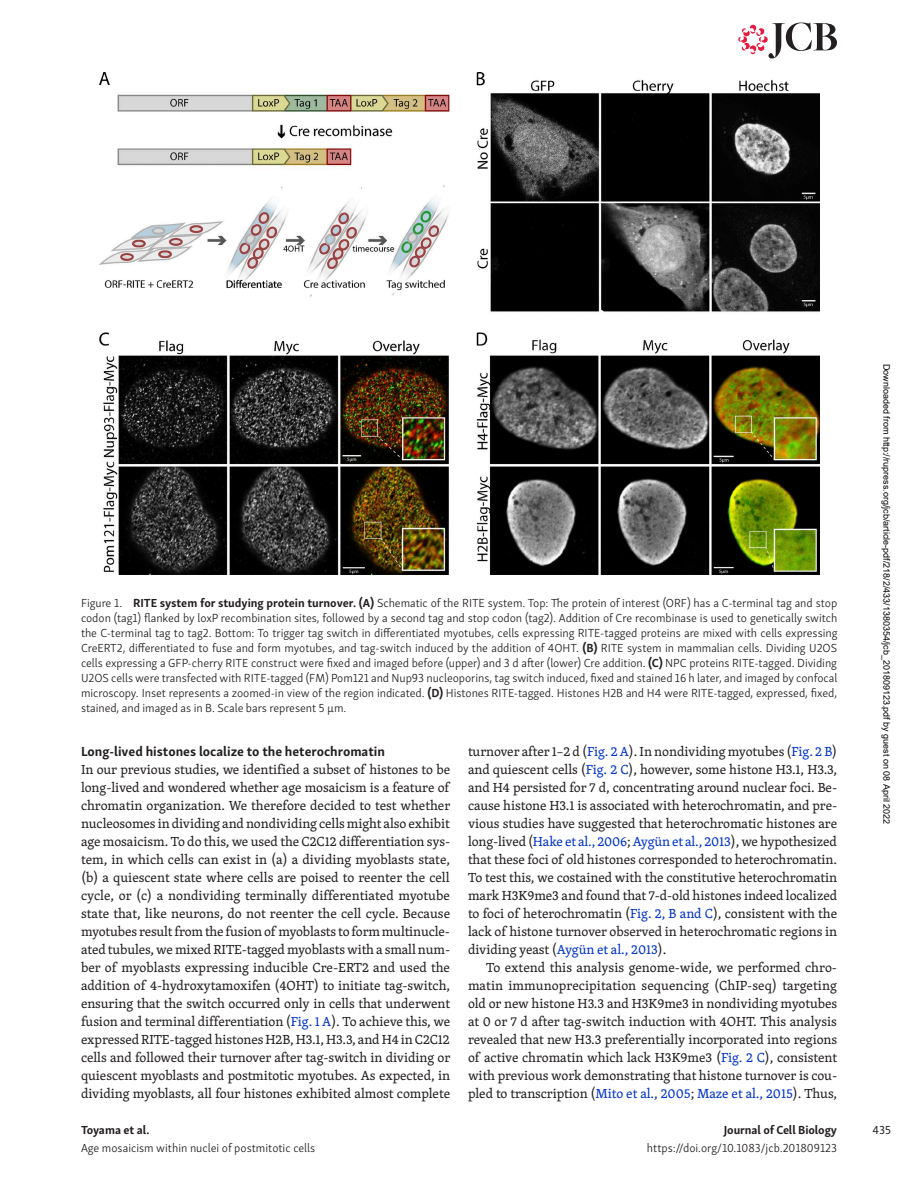
<style>
.page{position:relative;width:918px;height:1188px;background:#fff}
.page>*{position:absolute;margin:0;border:0;box-sizing:border-box;transform-origin:0 0}
.t1{font:13.5px/18px "Skolar PE";letter-spacing:-.005em;color:#231f20;text-align:justify}
.t2{font:700 13.5px "Skolar Sans PE";color:#231f20}
.t3{font:300 12px/15px "Skolar Sans PE";color:#231f20;text-align:justify}
.t4{font:700 12px "Skolar Sans PE";letter-spacing:-.005em;color:#231f20}
.t5{font:12px "Skolar Sans PE";color:#231f20}
.t6{font:9px "Arial";color:#000}
.s1{font-weight:700}
.s2{color:#0034c9}
</style>
<div class="page">
<svg style="left:738px;top:23px;width:99px;height:35px"></svg>
<img style="left:99px;top:72px;width:720px;height:502px">
<p class="t3" style="left:81px;top:595px;width:758px">Figure 1. <span class="s1">RITE system for studying protein turnover. (A)</span> Schematic of the RITE system. Top: The protein of interest (ORF) has a C-terminal tag and stop codon (tag1) flanked by loxP recombination sites, followed by a second tag and stop codon (tag2). Addition of Cre recombinase is used to genetically switch the C-terminal tag to tag2. Bottom: To trigger tag switch in differentiated myotubes, cells expressing RITE-tagged proteins are mixed with cells expressing CreERT2, differentiated to fuse and form myotubes, and tag-switch induced by the addition of 4OHT. <span class="s1">(B)</span> RITE system in mammalian cells. Dividing U2OS cells expressing a GFP-cherry RITE construct were fixed and imaged before (upper) and 3 d after (lower) Cre addition. <span class="s1">(C)</span> NPC proteins RITE-tagged. Dividing U2OS cells were transfected with RITE-tagged (FM) Pom121 and Nup93 nucleoporins, tag switch induced, fixed and stained 16 h later, and imaged by confocal microscopy. Inset represents a zoomed-in view of the region indicated. <span class="s1">(D)</span> Histones RITE-tagged. Histones H2B and H4 were RITE-tagged, expressed, fixed, stained, and imaged as in B. Scale bars represent 5 µm.</p>
<p class="t2" style="left:81px;top:740px;width:306px">Long-lived histones localize to the heterochromatin</p>
<p class="t1" style="left:81px;top:760px;width:371px">In our previous studies, we identified a subset of histones to be long-lived and wondered whether age mosaicism is a feature of chromatin organization. We therefore decided to test whether nucleosomes in dividing and nondividing cells might also exhibit age mosaicism. To do this, we used the C2C12 differentiation sys&shy;tem, in which cells can exist in (a) a dividing myoblasts state, (b) a quiescent state where cells are poised to reenter the cell cycle, or (c) a nondividing terminally differentiated myotube state that, like neurons, do not reenter the cell cycle. Because myotubes result from the fusion of myoblasts to form multinucle&shy;ated tubules, we mixed RITE-tagged myoblasts with a small num&shy;ber of myoblasts expressing inducible Cre-ERT2 and used the addition of 4-hydroxytamoxifen (4OHT) to initiate tag-switch, ensuring that the switch occurred only in cells that underwent fusion and terminal differentiation (<span class="s2">Fig. 1 A</span>). To achieve this, we expressed RITE-tagged histones H2B, H3.1, H3.3, and H4 in C2C12 cells and followed their turnover after tag-switch in dividing or quiescent myoblasts and postmitotic myotubes. As expected, in dividing myoblasts, all four histones exhibited almost complete</p>
<p class="t4" style="left:81px;top:1120px;width:70px">Toyama et al.</p>
<p class="t3" style="left:81px;top:1140px;width:236px">Age mosaicism within nuclei of postmitotic cells</p>
<p class="t1" style="left:468px;top:742px;width:371px">turnover after 1–2 d (<span class="s2">Fig. 2 A</span>). In nondividing myotubes (<span class="s2">Fig. 2 B</span>) and quiescent cells (<span class="s2">Fig. 2 C</span>), however, some histone H3.1, H3.3, and H4 persisted for 7 d, concentrating around nuclear foci. Be&shy;cause histone H3.1 is associated with heterochromatin, and pre&shy;vious studies have suggested that heterochromatic histones are long-lived (<span class="s2">Hake et al., 2006</span>; <span class="s2">Aygün et al., 2013</span>), we hypothesized that these foci of old histones corresponded to heterochromatin.<br>To test this, we costained with the constitutive heterochromatin mark H3K9me3 and found that 7-d-old histones indeed localized to foci of heterochromatin (<span class="s2">Fig. 2, B and C</span>), consistent with the lack of histone turnover observed in heterochromatic regions in dividing yeast (<span class="s2">Aygün et al., 2013</span>).</p>
<p class="t1" style="left:468px;top:958px;width:371px;text-indent:18px">To extend this analysis genome-wide, we performed chro&shy;matin immunoprecipitation sequencing (ChIP-seq) targeting old or new histone H3.3 and H3K9me3 in nondividing myotubes at 0 or 7 d after tag-switch induction with 4OHT. This analysis revealed that new H3.3 preferentially incorporated into regions of active chromatin which lack H3K9me3 (<span class="s2">Fig. 2 C</span>), consistent with previous work demonstrating that histone turnover is cou&shy;pled to transcription (<span class="s2">Mito et al., 2005</span>; <span class="s2">Maze et al., 2015</span>). Thus,</p>
<p class="t4" style="left:724px;top:1120px;width:115px">Journal of Cell Biology</p>
<p class="t3" style="left:647px;top:1140px;width:192px">https://doi.org/10.1083/jcb.201809123</p>
<p class="t6" style="left:890px;top:364px;width:462px;rotate:90deg">Downloaded from http://rupress.org/jcb/article-pdf/218/2/433/1380354/jcb_201809123.pdf by guest on 08 April 2022</p>
<p class="t5" style="left:872px;top:1121px;width:20px">435</p>
</div>
